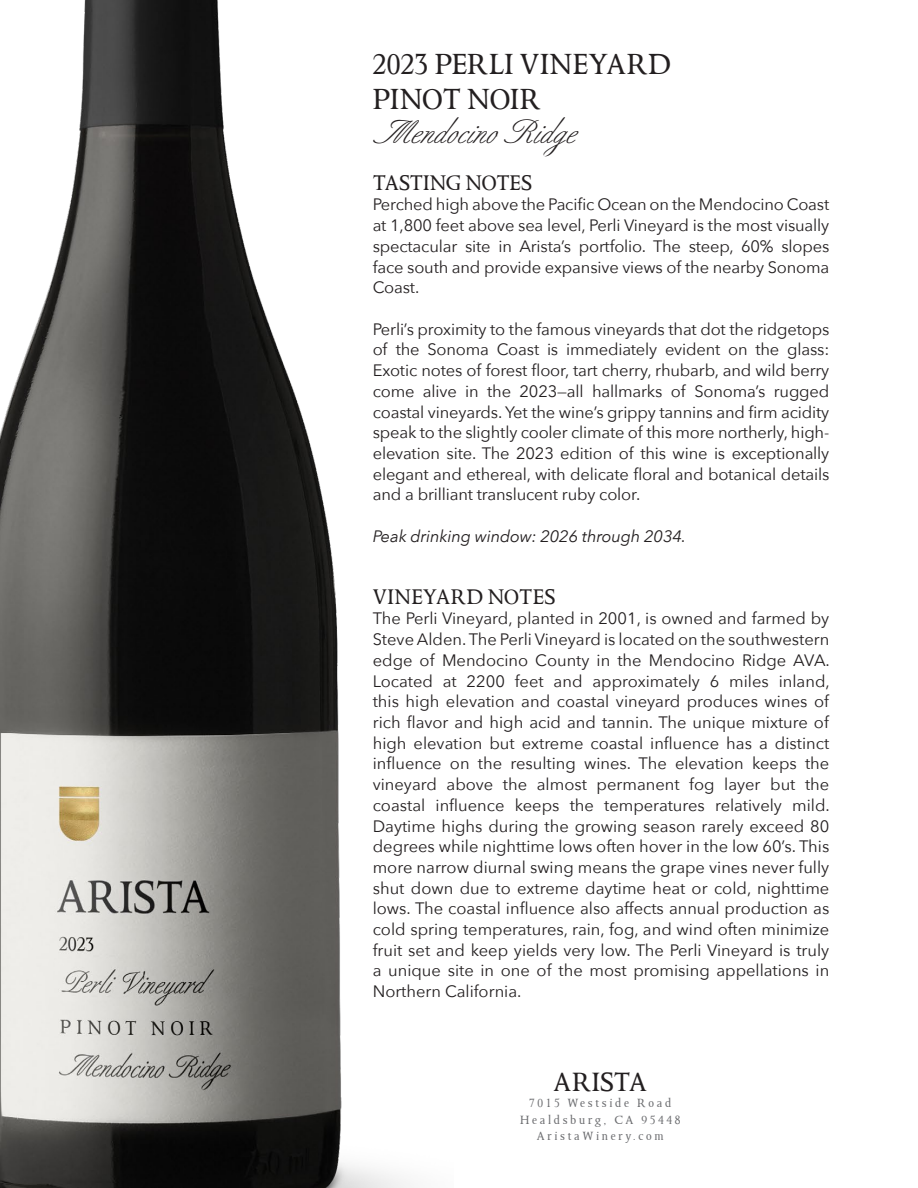
<style>
.page{position:relative;width:918px;height:1188px;background:#fff}
.page>*{position:absolute;margin:0;border:0;box-sizing:border-box;transform-origin:0 0}
.t1{font:33px/34.5px "Octavian";letter-spacing:.01em;color:#231f20}
.t2{font:33px "Berthold Script";letter-spacing:.01em;color:#231f20}
.t3{font:30px "Octavian";letter-spacing:.01em;color:#231f20}
.t4{font:24px "Octavian";letter-spacing:.005em;color:#231f20}
.t5{font:16.5px/20.7px "Avenir Next";letter-spacing:-.01em;color:#231f20;text-align:justify}
.t6{font:italic 16.5px "Avenir Next";letter-spacing:-.01em;color:#231f20}
.t7{font:13.5px/16.5px "Octavian";letter-spacing:.2em;color:#6c6d70;text-align:center}
</style>
<div class="page">
<img style="left:0;top:1px;width:414px;height:1187px">
<h1 class="t1" style="left:373px;top:46px;width:300px">2023 PERLI VINEYARD<br>PINOT NOIR</h1>
<h1 class="t2" style="left:373px;top:115px;width:203px">Mendocino Ridge</h1>
<h3 class="t4" style="left:373px;top:168px;width:161px">TASTING NOTES</h3>
<p class="t5" style="left:373px;top:194px;width:458px">Perched high above the Pacific Ocean on the Mendocino Coast at 1,800 feet above sea level, Perli Vineyard is the most visually spectacular site in Arista’s portfolio. The steep, 60% slopes face south and provide expansive views of the nearby Sonoma Coast.</p>
<p class="t5" style="left:373px;top:318px;width:458px">Perli’s proximity to the famous vineyards that dot the ridgetops of the Sonoma Coast is immediately evident on the glass:<br>Exotic notes of forest floor, tart cherry, rhubarb, and wild berry come alive in the 2023—all hallmarks of Sonoma’s rugged coastal vineyards. Yet the wine’s grippy tannins and firm acidity speak to the slightly cooler climate of this more northerly, high&shy;elevation site. The 2023 edition of this wine is exceptionally elegant and ethereal, with delicate floral and botanical details and a brilliant translucent ruby color.</p>
<p class="t6" style="left:373px;top:522px;width:315px">Peak drinking window: 2026 through 2034.</p>
<h3 class="t4" style="left:373px;top:582px;width:184px">VINEYARD NOTES</h3>
<p class="t5" style="left:373px;top:608px;width:459px">The Perli Vineyard, planted in 2001, is owned and farmed by Steve Alden. The Perli Vineyard is located on the southwestern edge of Mendocino County in the Mendocino Ridge AVA.<br>Located at 2200 feet and approximately 6 miles inland, this high elevation and coastal vineyard produces wines of rich flavor and high acid and tannin. The unique mixture of high elevation but extreme coastal influence has a distinct influence on the resulting wines. The elevation keeps the vineyard above the almost permanent fog layer but the coastal influence keeps the temperatures relatively mild.<br>Daytime highs during the growing season rarely exceed 80 degrees while nighttime lows often hover in the low 60’s. This more narrow diurnal swing means the grape vines never fully shut down due to extreme daytime heat or cold, nighttime lows. The coastal influence also affects annual production as cold spring temperatures, rain, fog, and wind often minimize fruit set and keep yields very low. The Perli Vineyard is truly a unique site in one of the most promising appellations in Northern California.</p>
<h2 class="t3" style="left:554px;top:1064px;width:95px">ARISTA</h2>
<p class="t7" style="left:520px;top:1095px;width:162px">7015 Westside Road<br>Healdsburg, CA 95448<br>AristaWinery.com</p>
</div>
